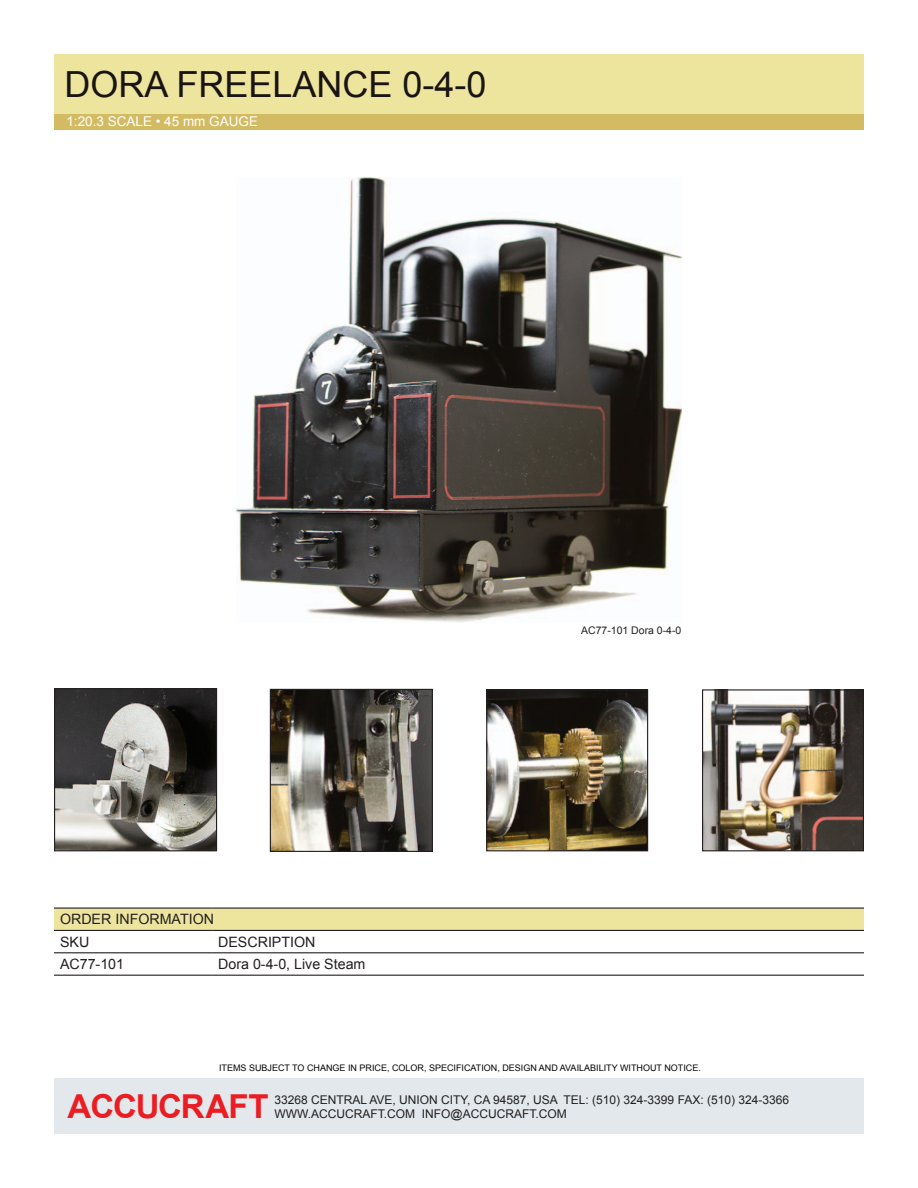
<style>
.page{position:relative;width:918px;height:1188px;background:#fff}
.page>*{position:absolute;margin:0;border:0;box-sizing:border-box;transform-origin:0 0}
.t1{font:36px "Arial";color:#1a1415}
.t2{font:700 33px "Arial";letter-spacing:-.035em;color:#eb1d23}
.t3{font:14.25px/22.4px "Arial";color:#231f20}
.t4{font:13.5px "Arial";color:#fff}
.t5{font:12px "Arial";color:#231f20}
.t6{font:10.5px "Arial";color:#231f20}
.t7{font:9px "Arial";color:#040503}
</style>
<div class="page">
<div style="left:54px;top:113px;width:810px;height:17px;background:#d2bb63"></div>
<div style="left:54px;top:54px;width:810px;height:59px;background:#ede59e"></div>
<div style="left:54px;top:1079px;width:810px;height:55px;background:#e2e8eb"></div>
<img style="left:488px;top:691px;width:158px;height:158px">
<div style="left:486px;top:689px;width:162px;height:162px;border:1px solid #231f20"></div>
<img style="left:704px;top:691px;width:158px;height:158px">
<div style="left:702px;top:689px;width:162px;height:162px;border:1px solid #231f20"></div>
<div style="left:54px;top:908px;width:810px;height:22px;background:#ede59e"></div>
<hr style="left:54px;top:908px;width:158px;height:1px;background:#231f20">
<hr style="left:212px;top:908px;width:652px;height:1px;background:#231f20">
<hr style="left:54px;top:930px;width:158px;height:1px;background:#231f20">
<hr style="left:212px;top:930px;width:652px;height:1px;background:#231f20">
<hr style="left:54px;top:952px;width:158px;height:1px;background:#231f20">
<hr style="left:212px;top:952px;width:652px;height:1px;background:#231f20">
<hr style="left:54px;top:975px;width:158px;height:1px;background:#231f20">
<hr style="left:212px;top:975px;width:652px;height:1px;background:#231f20">
<img style="left:56px;top:690px;width:159px;height:159px">
<div style="left:54px;top:688px;width:163px;height:163px;border:1px solid #231f20"></div>
<img style="left:272px;top:691px;width:159px;height:159px">
<div style="left:270px;top:689px;width:163px;height:163px;border:1px solid #231f20"></div>
<img style="left:236px;top:178px;width:446px;height:444px">
<h1 class="t1" style="left:64px;top:61px;width:424px">DORA FREELANCE 0-4-0</h1>
<p class="t4" style="left:66px;top:113px;width:193px">1:20.3 SCALE • 45 MM GAUGE</p>
<p class="t3" style="left:60px;top:908px;width:156px">ORDER INFORMATION<br>SKU</p>
<p class="t3" style="left:218px;top:931px;width:99px">DESCRIPTION</p>
<p class="t3" style="left:60px;top:953px;width:66px">AC77-101</p>
<p class="t3" style="left:218px;top:953px;width:149px">DORA 0-4-0, LIVE STEAM</p>
<p class="t6" style="left:581px;top:623px;width:102px">AC77-101 DORA 0-4-0</p>
<p class="t7" style="left:219px;top:1062px;width:483px">ITEMS SUBJECT TO CHANGE IN PRICE, COLOR, SPECIFICATION, DESIGN AND AVAILABILITY WITHOUT NOTICE.</p>
<h2 class="t2" style="left:68px;top:1085px;width:203px">ACCUCRAFT</h2>
<p class="t5" style="left:275px;top:1091px;width:516px">33268 CENTRAL AVE, UNION CITY, CA 94587, U SA TEL: (510) 324-3399 FAX: (510) 324-3366</p>
<p class="t5" style="left:275px;top:1106px;width:47px">WWW.ACCUCRA</p>
<p class="t5" style="left:371px;top:1106px;width:198px">FT.COM IN FO@ACCUCRAFT.COM</p>
</div>
